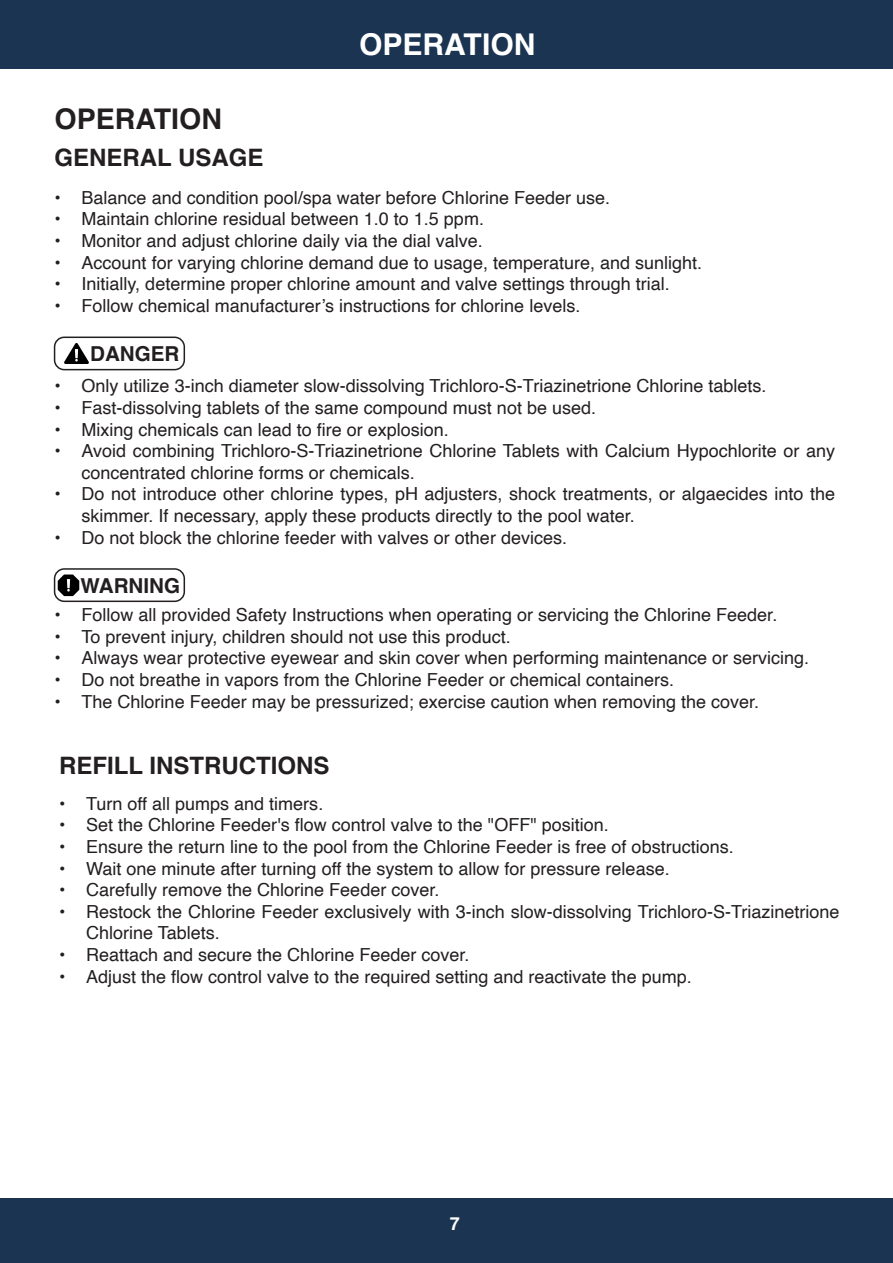
<style>
.page{position:relative;width:893px;height:1263px;background:#fff}
.page>*{position:absolute;margin:0;border:0;box-sizing:border-box;transform-origin:0 0}
.t1{font:700 30px "Helvetica";color:#fff}
.t2{font:700 28.5px "Helvetica";color:#231f20}
.t3{font:700 24px "Helvetica";color:#231f20}
.t4{font:700 20.55px "Helvetica";color:#231f20}
.t5{font:18px/21.6px "Helvetica";color:#231f20}
.t6{font:700 18px "Helvetica";color:#fff}
</style>
<div class="page">
<div style="left:0;top:0;width:892px;height:69px;background:#1b3451"></div>
<div style="left:0;top:1198px;width:892px;height:65px;background:#1b3451"></div>
<div style="left:54px;top:337px;width:131px;height:33px;border:2px solid #231f20;border-radius:10px"></div>
<svg style="left:64px;top:343px;width:25px;height:21px"></svg>
<div style="left:54px;top:568px;width:131px;height:34px;border:2px solid #231f20;border-radius:10px"></div>
<svg style="left:58px;top:575px;width:21px;height:21px"></svg>
<h2 class="t2" style="left:55px;top:101px;width:169px">OPERATION</h2>
<h1 class="t1" style="left:359px;top:26px;width:178px">OPERATION</h1>
<h3 class="t3" style="left:55px;top:143px;width:210px">GENERAL USAGE</h3>
<p class="t5" style="left:55px;top:187px;width:557px">• Balance and condition pool/spa water before Chlorine Feeder use.</p>
<p class="t5" style="left:55px;top:209px;width:431px">• Maintain chlorine residual between 1.0 to 1.5 ppm.</p>
<p class="t5" style="left:55px;top:230px;width:430px">• Monitor and adjust chlorine daily via the dial valve.</p>
<p class="t5" style="left:55px;top:252px;width:649px">• Account for varying chlorine demand due to usage, temperature, and sunlight.</p>
<p class="t5" style="left:55px;top:274px;width:616px">• Initially, determine proper chlorine amount and valve settings through trial.</p>
<p class="t5" style="left:55px;top:295px;width:527px">• Follow chemical manufacturer’s instructions for chlorine levels.</p>
<p class="t4" style="left:90px;top:341px;width:91px">DANGER</p>
<p class="t5" style="left:55px;top:376px;width:713px">• Only utilize 3-inch diameter slow-dissolving Trichloro-S-Triazinetrione Chlorine tablets.</p>
<p class="t5" style="left:55px;top:397px;width:543px">• Fast-dissolving tablets of the same compound must not be used.</p>
<p class="t5" style="left:55px;top:419px;width:396px">• Mixing chemicals can lead to fire or explosion.</p>
<p class="t5" style="left:82px;top:441px;width:755px;text-indent:-27px">• Avoid combining Trichloro-S-Triazinetrione Chlorine Tablets with Calcium Hypochlorite or any concentrated chlorine forms or chemicals.</p>
<p class="t5" style="left:82px;top:484px;width:755px;text-indent:-27px">• Do not introduce other chlorine types, pH adjusters, shock treatments, or algaecides into the skimmer. If necessary, apply these products directly to the pool water.</p>
<p class="t5" style="left:55px;top:527px;width:514px">• Do not block the chlorine feeder with valves or other devices.</p>
<p class="t4" style="left:80px;top:573px;width:101px">WARNING</p>
<p class="t5" style="left:55px;top:605px;width:724px">• Follow all provided Safety Instructions when operating or servicing the Chlorine Feeder.</p>
<p class="t5" style="left:55px;top:626px;width:457px">• To prevent injury, children should not use this product.</p>
<p class="t5" style="left:55px;top:648px;width:756px">• Always wear protective eyewear and skin cover when performing maintenance or servicing.</p>
<p class="t5" style="left:55px;top:669px;width:621px">• Do not breathe in vapors from the Chlorine Feeder or chemical containers.</p>
<p class="t5" style="left:55px;top:691px;width:706px">• The Chlorine Feeder may be pressurized; exercise caution when removing the cover.</p>
<h3 class="t3" style="left:59px;top:751px;width:272px">REFILL INSTRUCTIONS</h3>
<p class="t5" style="left:59px;top:793px;width:266px">• Turn off all pumps and timers.</p>
<p class="t5" style="left:59px;top:815px;width:551px">• Set the Chlorine Feeder's flow control valve to the "OFF" position.</p>
<p class="t5" style="left:59px;top:836px;width:676px">• Ensure the return line to the pool from the Chlorine Feeder is free of obstructions.</p>
<p class="t5" style="left:59px;top:858px;width:612px">• Wait one minute after turning off the system to allow for pressure release.</p>
<p class="t5" style="left:59px;top:880px;width:382px">• Carefully remove the Chlorine Feeder cover.</p>
<p class="t5" style="left:86px;top:901px;width:755px;text-indent:-27px">• Restock the Chlorine Feeder exclusively with 3-inch slow-dissolving Trichloro-S-Triazinetrione<br>Chlorine Tablets.</p>
<p class="t5" style="left:59px;top:944px;width:412px">• Reattach and secure the Chlorine Feeder cover.</p>
<p class="t5" style="left:59px;top:966px;width:634px">• Adjust the flow control valve to the required setting and reactivate the pump.</p>
<p class="t6" style="left:450px;top:1213px;width:12px">7</p>
</div>
